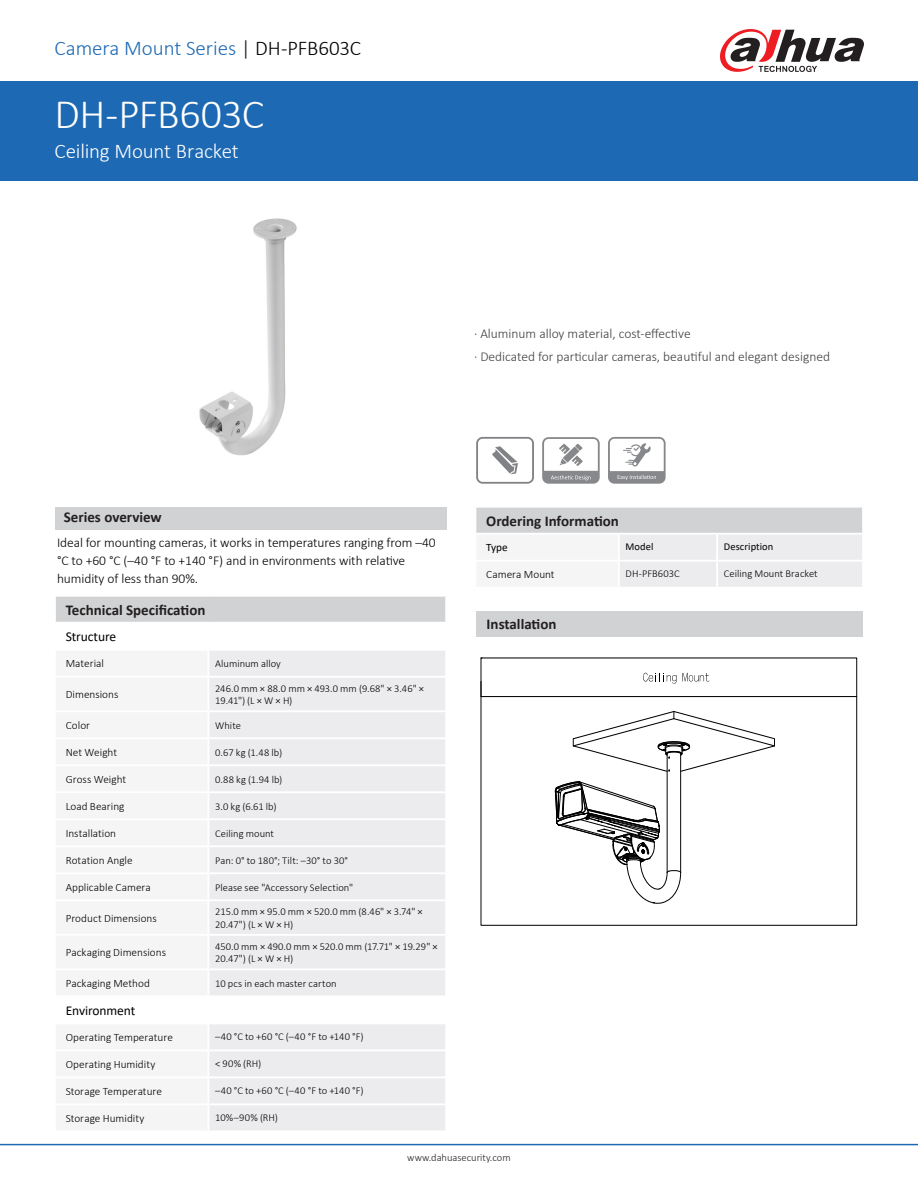
<style>
.page{position:relative;width:918px;height:1188px;background:#fff}
.page>*{position:absolute;margin:0;border:0;box-sizing:border-box;transform-origin:0 0}
.t1{font:300 42px "Calibri";letter-spacing:-.02em;color:#fff}
.t2{font:300 21px "Calibri";color:#1e69b4}
.t3{font:300 21px "Calibri";letter-spacing:-.01em;color:#fff}
.t4{font:700 15px "Calibri";color:#231f20}
.t5{font:300 13.5px/18px "Calibri";letter-spacing:-.005em;color:#000}
.t6{font:300 13.5px "Calibri";color:#413f41}
.段落标题{font:13.5px "Calibri";letter-spacing:-.005em;color:#000}
.表格内标题{font:300 11.25px "Calibri";color:#000}
.表格内标题-2{font:11.25px "Calibri";color:#000}
.表格正文{font:300 10.5px/12.6px "Calibri";color:#000}
.表格正文-2{font:300 10.5px "Calibri";letter-spacing:.02em;color:#000}
.t7{font:300 10.5px "Calibri";color:#231f20}
.表格正文-3{font:10.5px "Calibri";letter-spacing:.005em;color:#000}
.s1{color:#1b1513}
.s2{color:#000}
</style>
<div class="page">
<div style="left:0;top:81px;width:918px;height:100px;background:#1e69b4"></div>
<hr style="left:0;top:1144px;width:918px;height:1px;background:#1e69b4">
<svg style="left:720px;top:29px;width:144px;height:43px"></svg>
<img style="left:199px;top:218px;width:98px;height:238px">
<div style="left:55px;top:508px;width:391px;height:22px;background:#d1d2d4"></div>
<div style="left:55px;top:596px;width:391px;height:27px;background:#d1d2d4"></div>
<div style="left:209px;top:651px;width:236px;height:344px;background:#ececee"></div>
<hr style="left:54px;top:595px;width:154px;height:2px;background:#fff">
<hr style="left:208px;top:595px;width:239px;height:2px;background:#fff">
<hr style="left:54px;top:622px;width:154px;height:2px;background:#fff">
<hr style="left:208px;top:622px;width:239px;height:2px;background:#fff">
<hr style="left:54px;top:597px;width:2px;height:25px;background:#fff">
<hr style="left:445px;top:597px;width:2px;height:25px;background:#fff">
<div style="left:209px;top:1024px;width:236px;height:106px;background:#ececee"></div>
<hr style="left:208px;top:676px;width:239px;height:2px;background:#fff">
<hr style="left:208px;top:710px;width:239px;height:2px;background:#fff">
<hr style="left:208px;top:737px;width:239px;height:2px;background:#fff">
<hr style="left:208px;top:764px;width:239px;height:2px;background:#fff">
<hr style="left:208px;top:791px;width:239px;height:2px;background:#fff">
<hr style="left:208px;top:818px;width:239px;height:2px;background:#fff">
<hr style="left:208px;top:845px;width:239px;height:2px;background:#fff">
<hr style="left:208px;top:872px;width:239px;height:2px;background:#fff">
<hr style="left:208px;top:899px;width:239px;height:2px;background:#fff">
<hr style="left:208px;top:934px;width:239px;height:2px;background:#fff">
<hr style="left:208px;top:968px;width:239px;height:2px;background:#fff">
<div style="left:475px;top:507px;width:388px;height:27px;background:#d1d2d4"></div>
<div style="left:620px;top:535px;width:242px;height:52px;background:#ececee"></div>
<hr style="left:474px;top:506px;width:145px;height:2px;background:#fff">
<hr style="left:619px;top:506px;width:98px;height:2px;background:#fff">
<hr style="left:717px;top:506px;width:147px;height:2px;background:#fff">
<hr style="left:619px;top:560px;width:98px;height:2px;background:#fff">
<hr style="left:717px;top:560px;width:147px;height:2px;background:#fff">
<hr style="left:474px;top:508px;width:2px;height:25px;background:#fff">
<hr style="left:862px;top:508px;width:2px;height:25px;background:#fff">
<hr style="left:474px;top:533px;width:145px;height:2px;background:#fff">
<hr style="left:619px;top:533px;width:98px;height:2px;background:#fff">
<hr style="left:717px;top:533px;width:147px;height:2px;background:#fff">
<hr style="left:716px;top:535px;width:2px;height:25px;background:#fff">
<hr style="left:716px;top:562px;width:2px;height:25px;background:#fff">
<svg style="left:476px;top:437px;width:58px;height:47px"></svg>
<svg style="left:542px;top:437px;width:58px;height:47px"></svg>
<svg style="left:608px;top:437px;width:58px;height:47px"></svg>
<div style="left:476px;top:612px;width:387px;height:25px;background:#d1d2d4"></div>
<svg style="left:643px;top:673px;width:34px;height:11px"></svg>
<svg style="left:683px;top:673px;width:26px;height:9px"></svg>
<hr style="left:481px;top:696px;width:376px;height:1px;background:#000">
<svg style="left:481px;top:681px;width:1px;height:15px"></svg>
<hr style="left:667px;top:754px;width:1px;height:118px;background:#000">
<hr style="left:680px;top:754px;width:1px;height:118px;background:#000">
<svg style="left:573px;top:711px;width:202px;height:61px"></svg>
<svg style="left:555px;top:782px;width:126px;height:122px"></svg>
<p class="t2" style="left:55px;top:35px;width:308px">Camera Mount Series <span class="s1">|</span> <span class="s2">DH-PFB603C</span></p>
<p class="t1" style="left:55px;top:88px;width:211px">DH-PFB603C</p>
<p class="t3" style="left:55px;top:138px;width:186px">Ceiling Mount Bracket</p>
<p class="t6" style="left:474px;top:325px;width:218px">· Aluminum alloy material, cost-effective</p>
<p class="t6" style="left:474px;top:348px;width:358px">· Dedicated for particular cameras, beautiful and elegant designed</p>
<p class="t4" style="left:64px;top:506px;width:100px">Series overview</p>
<p class="t5" style="left:57px;top:533px;width:380px">Ideal for mounting cameras, it works in temperatures ranging from –40 °C to +60 °C (–40 °F to +140 °F) and in environments with relative</p>
<p class="t5" style="left:57px;top:569px;width:143px">humidity of less than 90%.</p>
<p class="t4" style="left:66px;top:599px;width:141px">Technical Specification</p>
<p class="段落标题" style="left:66px;top:627px;width:52px">Structure</p>
<p class="表格内标题" style="left:66px;top:657px;width:40px">Material</p>
<p class="表格正文" style="left:215px;top:657px;width:67px">Aluminum alloy</p>
<p class="表格内标题" style="left:66px;top:688px;width:54px">Dimensions</p>
<p class="表格正文" style="left:215px;top:682px;width:210px">246.0 mm × 88.0 mm × 493.0 mm (9.68" × 3.46" ×<br>19.41") (L × W × H)</p>
<p class="表格内标题" style="left:66px;top:718px;width:26px">Color</p>
<p class="表格正文" style="left:215px;top:719px;width:27px">White</p>
<p class="表格内标题" style="left:66px;top:745px;width:53px">Net Weight</p>
<p class="表格正文" style="left:215px;top:746px;width:68px">0.67 kg (1.48 lb)</p>
<p class="表格内标题" style="left:66px;top:772px;width:62px">Gross Weight</p>
<p class="表格正文" style="left:215px;top:773px;width:69px">0.88 kg (1.94 lb)</p>
<p class="表格内标题" style="left:66px;top:799px;width:60px">Load Bearing</p>
<p class="表格正文" style="left:215px;top:800px;width:63px">3.0 kg (6.61 lb)</p>
<p class="表格内标题" style="left:66px;top:826px;width:52px">Installation</p>
<p class="表格正文" style="left:215px;top:827px;width:60px">Ceiling mount</p>
<p class="表格内标题" style="left:66px;top:853px;width:69px">Rotation Angle</p>
<p class="表格正文" style="left:215px;top:854px;width:134px">Pan: 0° to 180°; Tilt: –30° to 30°</p>
<p class="表格内标题" style="left:66px;top:880px;width:87px">Applicable Camera</p>
<p class="表格正文" style="left:215px;top:881px;width:140px">Please see "Accessory Selection"</p>
<p class="表格内标题" style="left:66px;top:911px;width:93px">Product Dimensions</p>
<p class="表格正文" style="left:215px;top:905px;width:209px">215.0 mm × 95.0 mm × 520.0 mm (8.46" × 3.74" ×<br>20.47") (L × W × H)</p>
<p class="表格内标题" style="left:66px;top:946px;width:102px">Packaging Dimensions</p>
<p class="表格正文" style="left:215px;top:940px;width:224px">450.0 mm × 490.0 mm × 520.0 mm (17.71" × 19.29" ×<br>20.47") (L × W × H)</p>
<p class="表格内标题" style="left:66px;top:976px;width:86px">Packaging Method</p>
<p class="表格正文" style="left:215px;top:977px;width:123px">10 pcs in each master carton</p>
<p class="段落标题" style="left:66px;top:1001px;width:71px">Environment</p>
<p class="表格内标题" style="left:66px;top:1030px;width:109px">Operating Temperature</p>
<p class="表格正文-2" style="left:215px;top:1030px;width:150px">–40 °C to +60 °C (–40 °F to +140 °F)</p>
<p class="表格内标题" style="left:66px;top:1057px;width:91px">Operating Humidity</p>
<p class="表格正文" style="left:215px;top:1057px;width:48px">&lt; 90% (RH)</p>
<p class="表格内标题" style="left:66px;top:1084px;width:98px">Storage Temperature</p>
<p class="表格正文-2" style="left:215px;top:1084px;width:150px">–40 °C to +60 °C (–40 °F to +140 °F)</p>
<p class="表格内标题" style="left:66px;top:1111px;width:80px">Storage Humidity</p>
<p class="表格正文" style="left:215px;top:1111px;width:64px">10%–90% (RH)</p>
<p class="t4" style="left:486px;top:510px;width:134px">Ordering Information</p>
<p class="表格内标题-2" style="left:486px;top:540px;width:23px">Type</p>
<p class="表格正文-3" style="left:626px;top:539px;width:29px">Model</p>
<p class="表格正文-3" style="left:724px;top:539px;width:51px">Description</p>
<p class="表格内标题" style="left:486px;top:568px;width:70px">Camera Mount</p>
<p class="表格正文" style="left:626px;top:567px;width:56px">DH-PFB603C</p>
<p class="表格正文" style="left:724px;top:567px;width:95px">Ceiling Mount Bracket</p>
<p class="t4" style="left:487px;top:613px;width:71px">Installation</p>
<p class="t7" style="left:407px;top:1151px;width:105px">www.dahuasecurity.com</p>
</div>
